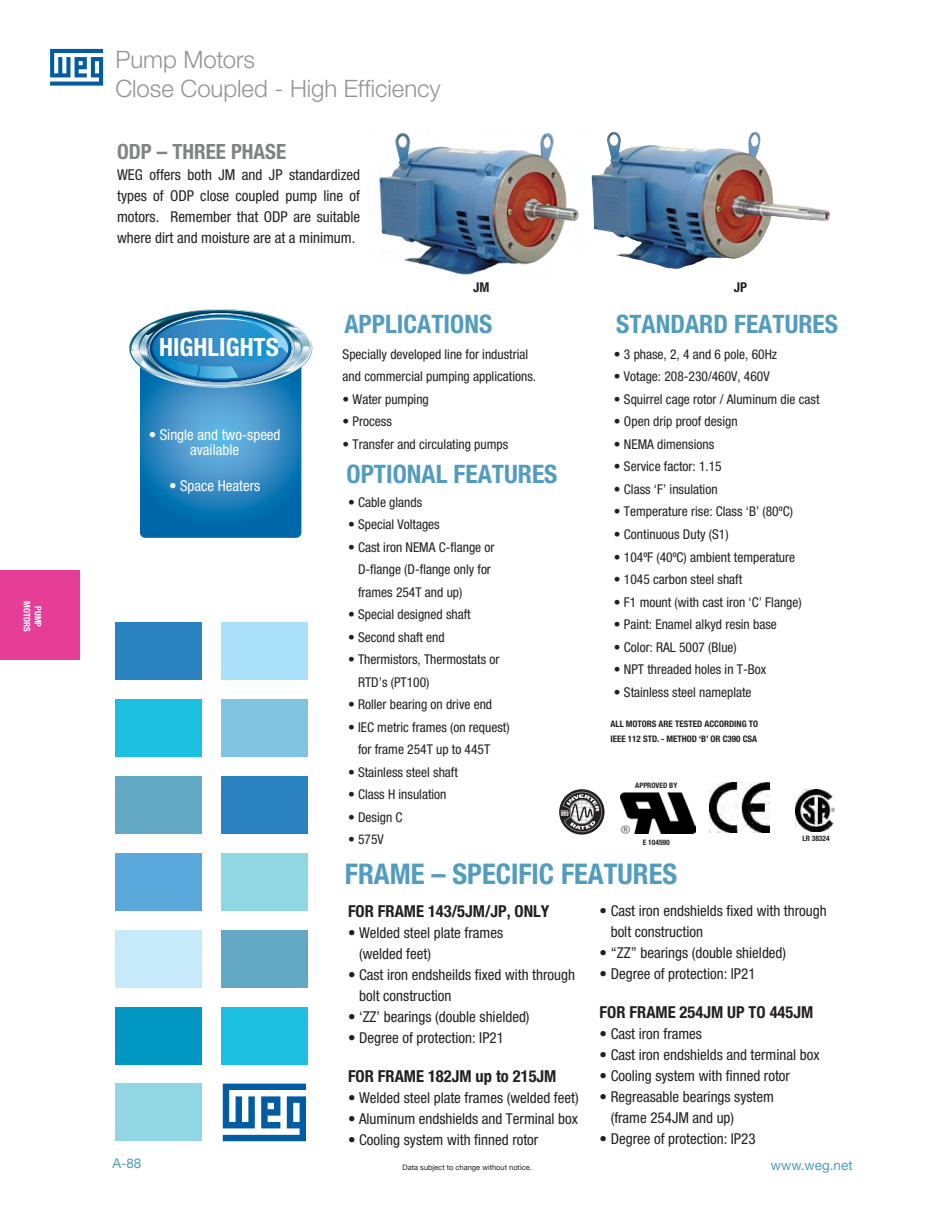
<style>
.page{position:relative;width:936px;height:1206px;background:#fff}
.page>*{position:absolute;margin:0;border:0;box-sizing:border-box;transform-origin:0 0}
.t1{font:700 condensed 28.5px "Helvetica Neue LT Pro";color:#529cbe}
.t2{font:700 condensed 25.5px "Helvetica Neue LT Pro";color:#529cbe}
.t3{font:700 condensed 25.05px "Helvetica Neue LT Pro";color:#fff}
.t4{font:300 24px/29.7px "Helvetica Neue LT Pro";letter-spacing:-.005em;color:#939598}
.t5{font:700 condensed 21px "Helvetica Neue LT Pro";color:#808285}
.t6{font:700 condensed 16.5px "Helvetica Neue LT Pro";color:#231f20}
.t7{font:condensed 15px/21px "Helvetica Neue LT Pro";color:#231f20}
.t8{font:condensed 15px/15px "Helvetica Neue LT Pro";color:#fff;text-align:center}
.t9{font:condensed 13.5px/22.5px "Helvetica Neue LT Pro";color:#231f20}
.t10{font:13.5px "Helvetica Neue";color:#529cbe}
.t11{font:700 condensed 13.5px "Helvetica Neue LT Pro";color:#231f20}
.t12{font:700 condensed 9px/15px "Helvetica Neue LT Pro";color:#231f20}
.t13{font:700 condensed 9px/10.8px "Helvetica Neue LT Pro";color:#fff;text-align:center}
.t14{font:7.5px "Helvetica Neue";color:#231f20}
.t15{font:700 condensed 7.5px "Helvetica Neue LT Pro";color:#231f20}
</style>
<div class="page">
<div style="left:0;top:570px;width:79px;height:90px;background:#e63e97"></div>
<svg style="left:50px;top:49px;width:53px;height:37px"></svg>
<svg style="left:129px;top:309px;width:183px;height:229px;background:#4d99c7"></svg>
<img style="left:709px;top:783px;width:61px;height:49px">
<svg style="left:559px;top:789px;width:46px;height:46px"></svg>
<svg style="left:561px;top:791px;width:42px;height:42px"></svg>
<div style="left:560px;top:790px;width:44px;height:44px;border:1px solid #231f20;border-radius:50%"></div>
<svg style="left:562px;top:792px;width:39px;height:39px"></svg>
<svg style="left:559px;top:794px;width:40px;height:36px"></svg>
<img style="left:795px;top:789px;width:40px;height:42px">
<div style="left:116px;top:699px;width:86px;height:58px;background:#1cbfdf"></div>
<div style="left:116px;top:776px;width:86px;height:58px;background:#63a8c4"></div>
<div style="left:221px;top:699px;width:87px;height:58px;background:#81c4e2"></div>
<div style="left:221px;top:776px;width:87px;height:58px;background:#2a83be"></div>
<div style="left:116px;top:853px;width:86px;height:58px;background:#5ba8dc"></div>
<div style="left:221px;top:853px;width:87px;height:58px;background:#91d6e3"></div>
<div style="left:116px;top:930px;width:86px;height:58px;background:#c6eafa"></div>
<div style="left:221px;top:930px;width:87px;height:58px;background:#63a8c4"></div>
<div style="left:116px;top:1007px;width:86px;height:57px;background:#0098c2"></div>
<div style="left:221px;top:1007px;width:87px;height:57px;background:#1cbfdf"></div>
<div style="left:116px;top:1084px;width:86px;height:57px;background:#91d6e3"></div>
<svg style="left:223px;top:1084px;width:83px;height:57px"></svg>
<div style="left:116px;top:622px;width:86px;height:58px;background:#2a83be"></div>
<div style="left:221px;top:622px;width:87px;height:58px;background:#aae0f9"></div>
<img style="left:591px;top:131px;width:239px;height:138px">
<img style="left:379px;top:132px;width:200px;height:143px">
<img style="left:620px;top:793px;width:75px;height:40px">
<p class="t13" style="left:43px;top:601px;width:32px;rotate:90deg">PUMP<br>MOTORS</p>
<h3 class="t4" style="left:116px;top:44px;width:327px">Pump Motors<br>Close Coupled - High Efficiency</h3>
<h3 class="t5" style="left:117px;top:139px;width:171px">ODP – THREE PHASE</h3>
<p class="t7" style="left:117px;top:164px;width:245px;text-align:justify">WEG offers both JM and JP standardized types of ODP close coupled pump line of motors. Remember that ODP are suitable where dirt and moisture are at a minimum.</p>
<p class="t11" style="left:473px;top:279px;width:18px">JM</p>
<p class="t11" style="left:734px;top:279px;width:15px">JP</p>
<h3 class="t3" style="left:159px;top:332px;width:121px">HIGHLIGHTS</h3>
<p class="t8" style="left:149px;top:427px;width:133px">• Single and two-speed available</p>
<p class="t8" style="left:169px;top:478px;width:93px">• Space Heaters</p>
<p class="t10" style="left:112px;top:1155px;width:31px">A-88</p>
<h2 class="t2" style="left:344px;top:309px;width:149px">APPLICATIONS</h2>
<h2 class="t2" style="left:616px;top:309px;width:223px">STANDARD FEATURES</h2>
<p class="t9" style="left:343px;top:343px;width:195px">Specially developed line for industrial and commercial pumping applications.</p>
<p class="t9" style="left:343px;top:388px;width:88px">• Water pumping</p>
<p class="t9" style="left:343px;top:410px;width:51px">• Process</p>
<p class="t9" style="left:343px;top:433px;width:167px">• Transfer and circulating pumps</p>
<h2 class="t2" style="left:346px;top:459px;width:213px">OPTIONAL FEATURES</h2>
<p class="t9" style="left:348px;top:491px;width:76px">• Cable glands</p>
<p class="t9" style="left:348px;top:513px;width:93px">• Special Voltages</p>
<p class="t9" style="left:358px;top:536px;width:138px;text-indent:-10px">• Cast iron NEMA C-flange or<br>D-flange (D-flange only for frames 254T and up)</p>
<p class="t9" style="left:348px;top:603px;width:124px">• Special designed shaft</p>
<p class="t9" style="left:348px;top:626px;width:98px">• Second shaft end</p>
<p class="t9" style="left:358px;top:648px;width:143px;text-indent:-10px">• Thermistors, Thermostats or<br>RTD’s (PT100)</p>
<p class="t9" style="left:348px;top:693px;width:146px">• Roller bearing on drive end</p>
<p class="t9" style="left:358px;top:716px;width:153px;text-indent:-10px">• IEC metric frames (on request) for frame 254T up to 445T</p>
<p class="t9" style="left:348px;top:761px;width:111px">• Stainless steel shaft</p>
<p class="t9" style="left:348px;top:783px;width:100px">• Class H insulation</p>
<p class="t9" style="left:348px;top:806px;width:56px">• Design C</p>
<p class="t9" style="left:348px;top:828px;width:37px">• 575V</p>
<p class="t9" style="left:614px;top:343px;width:165px">• 3 phase, 2, 4 and 6 pole, 60Hz</p>
<p class="t9" style="left:614px;top:365px;width:157px">• Votage: 208-230/460V, 460V</p>
<p class="t9" style="left:614px;top:388px;width:207px">• Squirrel cage rotor / Aluminum die cast</p>
<p class="t9" style="left:614px;top:410px;width:125px">• Open drip proof design</p>
<p class="t9" style="left:614px;top:433px;width:102px">• NEMA dimensions</p>
<p class="t9" style="left:614px;top:455px;width:109px">• Service factor: 1.15</p>
<p class="t9" style="left:614px;top:478px;width:105px">• Class ‘F’ insulation</p>
<p class="t9" style="left:614px;top:500px;width:180px">• Temperature rise: Class ‘B’ (80ºC)</p>
<p class="t9" style="left:614px;top:523px;width:116px">• Continuous Duty (S1)</p>
<p class="t9" style="left:614px;top:545px;width:183px">• 104ºF (40ºC) ambient temperature</p>
<p class="t9" style="left:614px;top:568px;width:130px">• 1045 carbon steel shaft</p>
<p class="t9" style="left:614px;top:590px;width:189px">• F1 mount (with cast iron ‘C’ Flange)</p>
<p class="t9" style="left:614px;top:613px;width:164px">• Paint: Enamel alkyd resin base</p>
<p class="t9" style="left:614px;top:635px;width:124px">• Color: RAL 5007 (Blue)</p>
<p class="t9" style="left:614px;top:658px;width:154px">• NPT threaded holes in T-Box</p>
<p class="t9" style="left:614px;top:680px;width:139px">• Stainless steel nameplate</p>
<p class="t12" style="left:610px;top:716px;width:149px">ALL MOTORS ARE TESTED ACCORDING TO<br>IEEE 112 STD. - METHOD ‘B’ OR C390 CSA</p>
<p class="t15" style="left:635px;top:781px;width:43px">APPROVED BY</p>
<p class="t15" style="left:643px;top:838px;width:29px">E 104590</p>
<p class="t15" style="left:802px;top:833px;width:29px">LR 38324</p>
<h1 class="t1" style="left:345px;top:857px;width:334px">FRAME – SPECIFIC FEATURES</h1>
<p class="t6" style="left:348px;top:901px;width:203px">FOR FRAME 143/5JM/JP, ONLY</p>
<p class="t7" style="left:359px;top:922px;width:146px;text-indent:-11px">• Welded steel plate frames (welded feet)</p>
<p class="t7" style="left:359px;top:964px;width:217px;text-indent:-11px">• Cast iron endsheilds fixed with through bolt construction</p>
<p class="t7" style="left:348px;top:1006px;width:183px">• ‘ZZ’ bearings (double shielded)</p>
<p class="t7" style="left:348px;top:1027px;width:157px">• Degree of protection: IP21</p>
<p class="t6" style="left:348px;top:1066px;width:210px">FOR FRAME 182JM up to 215JM</p>
<p class="t7" style="left:348px;top:1087px;width:232px">• Welded steel plate frames (welded feet)</p>
<p class="t7" style="left:348px;top:1108px;width:231px">• Aluminum endshields and Terminal box</p>
<p class="t7" style="left:348px;top:1129px;width:192px">• Cooling system with finned rotor</p>
<p class="t7" style="left:611px;top:900px;width:217px;text-indent:-11px">• Cast iron endshields fixed with through bolt construction</p>
<p class="t7" style="left:600px;top:942px;width:188px">• “ZZ” bearings (double shielded)</p>
<p class="t7" style="left:600px;top:963px;width:157px">• Degree of protection: IP21</p>
<p class="t6" style="left:600px;top:1002px;width:215px">FOR FRAME 254JM UP TO 445JM</p>
<p class="t7" style="left:600px;top:1023px;width:104px">• Cast iron frames</p>
<p class="t7" style="left:600px;top:1044px;width:221px">• Cast iron endshields and terminal box</p>
<p class="t7" style="left:600px;top:1065px;width:192px">• Cooling system with finned rotor</p>
<p class="t7" style="left:611px;top:1086px;width:165px;text-indent:-11px">• Regreasable bearings system (frame 254JM and up)</p>
<p class="t7" style="left:600px;top:1128px;width:157px">• Degree of protection: IP23</p>
<p class="t14" style="left:402px;top:1163px;width:131px">Data subject to change without notice.</p>
<p class="t10" style="left:771px;top:1157px;width:83px">www.weg.net</p>
</div>
